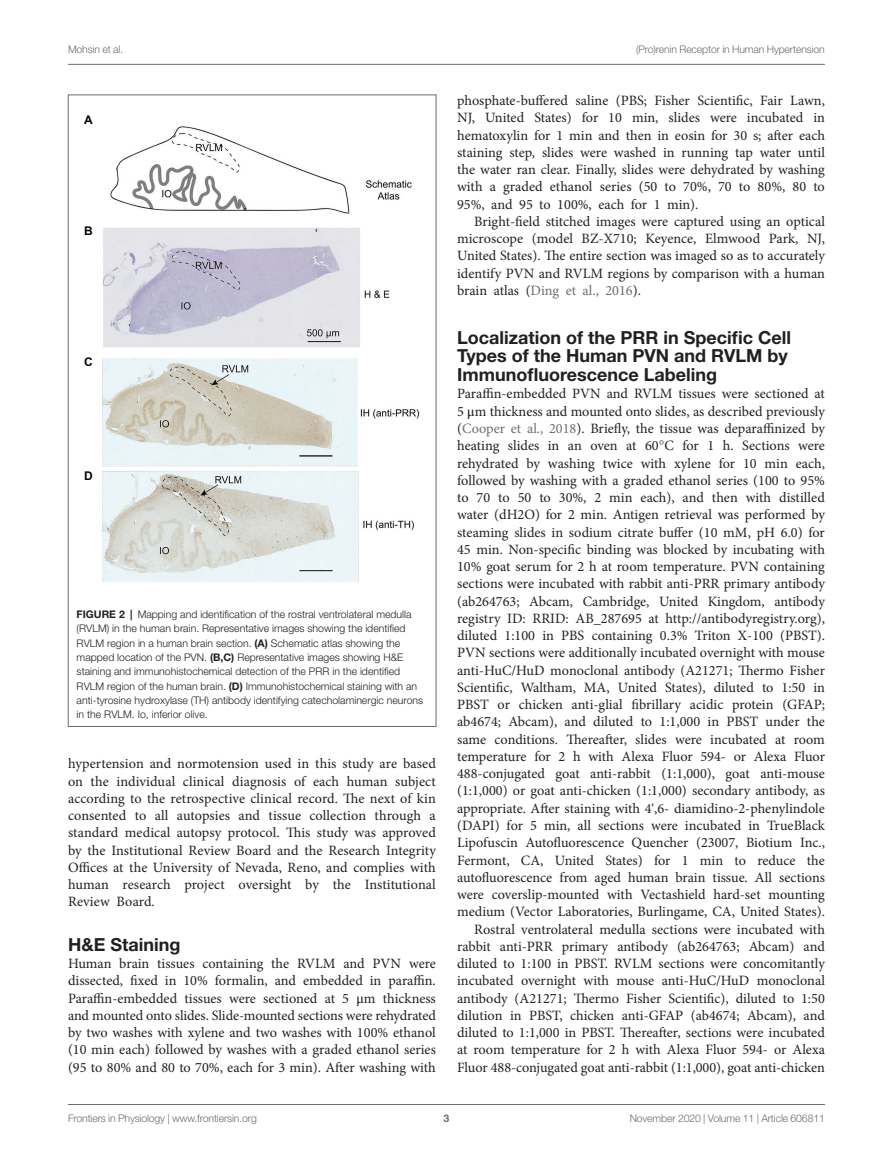
<style>
.page{position:relative;width:893px;height:1170px;background:#fff}
.page>*{position:absolute;margin:0;border:0;box-sizing:border-box;transform-origin:0 0}
.HEAD_2{font:700 18px/18.8px "Helvetica Neue LT Std";color:#231f20}
.TEXT_FLUSH{font:14.25px/17.2px "Minion Pro";color:#231f20;text-align:justify}
.TEXT{font:14.25px/17.2px "Minion Pro";letter-spacing:-.005em;color:#231f20;text-align:justify}
.t1{font:700 12px "Arial";color:#040503}
.FIG_LEG{font:300 10.5px/14.2px "Helvetica Neue LT Std";color:#231f20}
.t2{font:300 10.5px "Helvetica Neue LT Std";letter-spacing:-.015em;color:#6c6d70}
.t3{font:700 10.5px "Helvetica Neue LT Std";color:#6c6d70}
.s1{font-weight:700}
.s2{font-family:"STIX General"}
.s3{color:#6c6d70}
</style>
<div class="page">
<hr style="left:68px;top:64px;width:757px;height:1px;background:#6c6d70">
<hr style="left:68px;top:1104px;width:757px;height:1px;background:#6c6d70">
<img style="left:102px;top:126px;width:318px;height:456px">
<p class="t2" style="left:68px;top:42px;width:57px">Mohsin et al.</p>
<p class="t2" style="left:636px;top:42px;width:190px">(Pro)renin Receptor in Human Hypertension</p>
<p class="t1" style="left:84px;top:111px;width:10px">A</p>
<p class="t1" style="left:84px;top:222px;width:10px">B</p>
<p class="t1" style="left:84px;top:353px;width:10px">C</p>
<p class="t1" style="left:84px;top:467px;width:10px">D</p>
<p class="FIG_LEG" style="left:77px;top:607px;width:348px"><span class="s1">FIGURE 2 |</span> Mapping and identification of the rostral ventrolateral medulla (RVLM) in the human brain. Representative images showing the identified RVLM region in a human brain section. <span class="s1">(A)</span> Schematic atlas showing the mapped location of the PVN. <span class="s1">(B,C)</span> Representative images showing H&amp;E staining and immunohistochemical detection of the PRR in the identified RVLM region of the human brain. <span class="s1">(D)</span> Immunohistochemical staining with an anti-tyrosine hydroxylase (TH) antibody identifying catecholaminergic neurons in the RVLM. Io, inferior olive.</p>
<p class="TEXT_FLUSH" style="left:68px;top:755px;width:369px">hypertension and normotension used in this study are based on the individual clinical diagnosis of each human subject according to the retrospective clinical record. The next of kin consented to all autopsies and tissue collection through a standard medical autopsy protocol. This study was approved by the Institutional Review Board and the Research Integrity Offices at the University of Nevada, Reno, and complies with human research project oversight by the Institutional Review Board.</p>
<p class="HEAD_2" style="left:68px;top:934px;width:114px">H&amp;E Staining</p>
<p class="TEXT_FLUSH" style="left:68px;top:954px;width:369px">Human brain tissues containing the RVLM and PVN were dissected, fixed in 10% formalin, and embedded in paraffin.<br>Paraffin-embedded tissues were sectioned at 5 <span class="s2">μ</span>m thickness and mounted onto slides. Slide-mounted sections were rehydrated by two washes with xylene and two washes with 100% ethanol (10 min each) followed by washes with a graded ethanol series (95 to 80% and 80 to 70%, each for 3 min). After washing with</p>
<p class="TEXT_FLUSH" style="left:457px;top:92px;width:369px">phosphate-buffered saline (PBS; Fisher Scientific, Fair Lawn, NJ, United States) for 10 min, slides were incubated in hematoxylin for 1 min and then in eosin for 30 s; after each staining step, slides were washed in running tap water until the water ran clear. Finally, slides were dehydrated by washing with a graded ethanol series (50 to 70%, 70 to 80%, 80 to 95%, and 95 to 100%, each for 1 min).</p>
<p class="TEXT" style="left:457px;top:213px;width:369px;text-indent:17px">Bright-field stitched images were captured using an optical microscope (model BZ-X710; Keyence, Elmwood Park, NJ, United States). The entire section was imaged so as to accurately identify PVN and RVLM regions by comparison with a human brain atlas (<span class="s3">Ding et al., 2016</span>).</p>
<p class="HEAD_2" style="left:457px;top:327px;width:335px">Localization of the PRR in Specific Cell<br>Types of the Human PVN and RVLM by<br>Immunofluorescence Labeling</p>
<p class="TEXT_FLUSH" style="left:457px;top:385px;width:369px">Paraffin-embedded PVN and RVLM tissues were sectioned at 5 <span class="s2">μ</span>m thickness and mounted onto slides, as described previously (<span class="s3">Cooper et al., 2018</span>). Briefly, the tissue was deparaffinized by heating slides in an oven at 60<span class="s2">°</span>C for 1 h. Sections were rehydrated by washing twice with xylene for 10 min each, followed by washing with a graded ethanol series (100 to 95% to 70 to 50 to 30%, 2 min each), and then with distilled water (dH2O) for 2 min. Antigen retrieval was performed by steaming slides in sodium citrate buffer (10 mM, pH 6.0) for 45 min. Non-specific binding was blocked by incubating with 10% goat serum for 2 h at room temperature. PVN containing sections were incubated with rabbit anti-PRR primary antibody (ab264763; Abcam, Cambridge, United Kingdom, antibody registry ID: RRID: AB_287695 at http://antibodyregistry.org), diluted 1:100 in PBS containing 0.3% Triton X-100 (PBST).<br>PVN sections were additionally incubated overnight with mouse anti-HuC/HuD monoclonal antibody (A21271; Thermo Fisher Scientific, Waltham, MA, United States), diluted to 1:50 in PBST or chicken anti-glial fibrillary acidic protein (GFAP; ab4674; Abcam), and diluted to 1:1,000 in PBST under the same conditions. Thereafter, slides were incubated at room temperature for 2 h with Alexa Fluor 594‐ or Alexa Fluor 488-conjugated goat anti-rabbit (1:1,000), goat anti-mouse (1:1,000) or goat anti-chicken (1:1,000) secondary antibody, as appropriate. After staining with 4<span class="s2">'</span>,6‐ diamidino-2-phenylindole (DAPI) for 5 min, all sections were incubated in TrueBlack Lipofuscin Autofluorescence Quencher (23007, Biotium Inc., Fermont, CA, United States) for 1 min to reduce the autofluorescence from aged human brain tissue. All sections were coverslip-mounted with Vectashield hard-set mounting medium (Vector Laboratories, Burlingame, CA, United States).</p>
<p class="TEXT" style="left:457px;top:920px;width:369px;text-indent:17px">Rostral ventrolateral medulla sections were incubated with rabbit anti-PRR primary antibody (ab264763; Abcam) and diluted to 1:100 in PBST. RVLM sections were concomitantly incubated overnight with mouse anti-HuC/HuD monoclonal antibody (A21271; Thermo Fisher Scientific), diluted to 1:50 dilution in PBST, chicken anti-GFAP (ab4674; Abcam), and diluted to 1:1,000 in PBST. Thereafter, sections were incubated at room temperature for 2 h with Alexa Fluor 594‐ or Alexa Fluor 488-conjugated goat anti-rabbit (1:1,000), goat anti-chicken</p>
<p class="t2" style="left:68px;top:1111px;width:190px">Frontiers in Physiology | www.frontiersin.org</p>
<p class="t3" style="left:444px;top:1111px;width:7px">3</p>
<p class="t2" style="left:630px;top:1111px;width:197px">November 2020 | Volume 11 | Article 606811</p>
</div>
